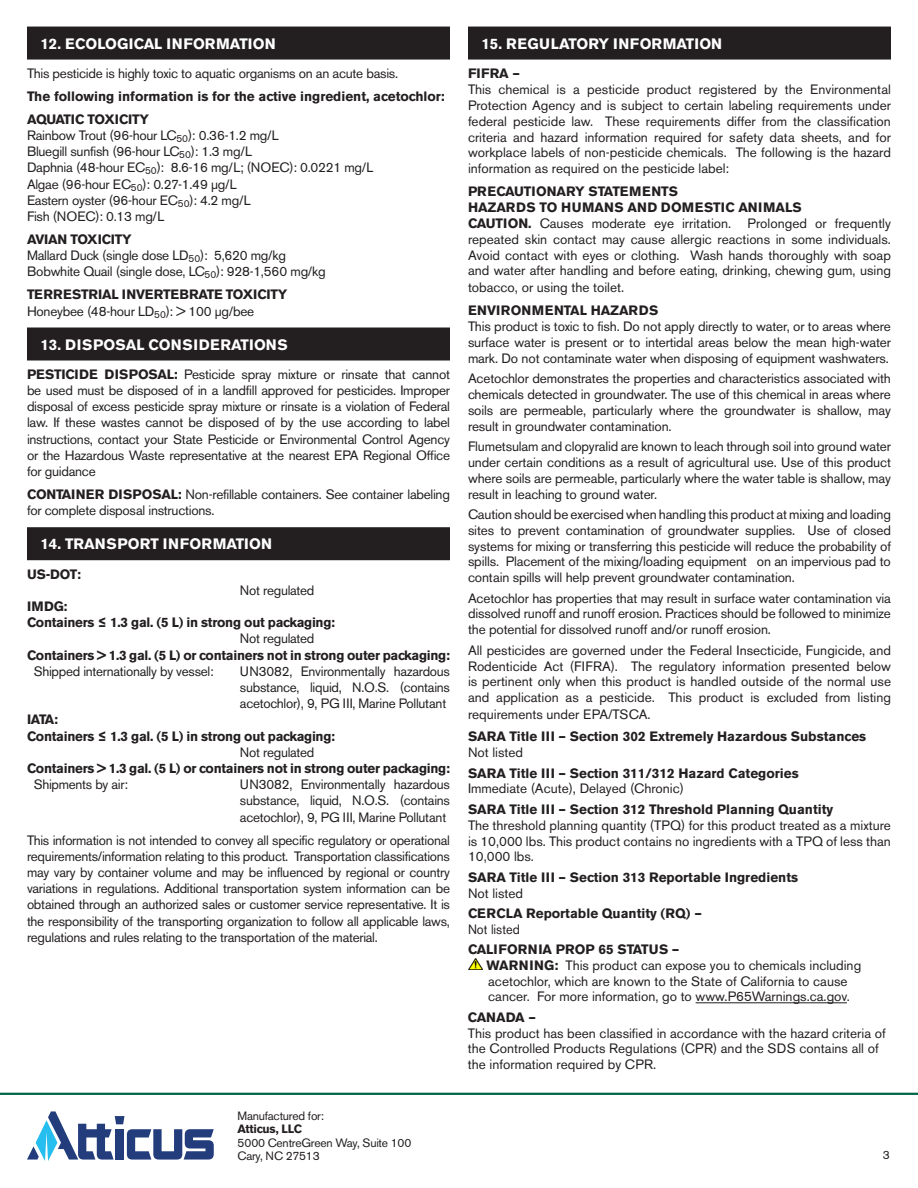
<style>
.page{position:relative;width:918px;height:1188px;background:#fff}
.page>*{position:absolute;margin:0;border:0;box-sizing:border-box;transform-origin:0 0}
.t1{font:700 15px "Akzidenz Grotesk BE";color:#fff}
.t2{font:700 15px "Akzidenz Grotesk BE";letter-spacing:.02em;color:#fff}
.t3{font:13.5px/15.9px "Akzidenz Grotesk BE";letter-spacing:-.01em;color:#231f20;text-align:justify}
.t4{font:700 13.5px/23px "Akzidenz Grotesk BE";color:#231f20}
.t5{font:700 13.5px/16.2px "Akzidenz Grotesk BE";letter-spacing:-.02em;color:#231f20}
.t6{font:13.5px "Akzidenz Grotesk BE";letter-spacing:-.01em;color:#231f20;scale:.94 1}
.t7{font:12px/13.5px "Akzidenz Grotesk BE";letter-spacing:-.02em;color:#231f20}
.t8{font:700 12px "Akzidenz Grotesk BE";letter-spacing:-.02em;color:#231f20}
.s1{font-weight:700}
.s2{font-weight:400}
.s3{font-family:"Akzidenz Grotesk Pro"}
</style>
<div class="page">
<hr style="left:0;top:1093px;width:918px;height:2px;background:#006548">
<svg style="left:27px;top:1111px;width:187px;height:50px"></svg>
<div style="left:27px;top:27px;width:423px;height:33px;background:#231f20"></div>
<div style="left:27px;top:328px;width:423px;height:33px;background:#231f20"></div>
<div style="left:27px;top:527px;width:423px;height:33px;background:#231f20"></div>
<div style="left:468px;top:27px;width:423px;height:33px;background:#231f20"></div>
<hr style="left:696px;top:1002px;width:151px;height:1px;background:#231f20">
<img style="left:468px;top:958px;width:15px;height:12px">
<p class="t1" style="left:40px;top:35px;width:237px">12. ECOLOGICAL INFORMATION</p>
<p class="t3" style="left:27px;top:65px;width:373px">This pesticide is highly toxic to aquatic organisms on an acute basis.</p>
<p class="t4" style="left:27px;top:85px;width:419px">The following information is for the active ingredient, acetochlor:<br>AQUATIC TOXICITY</p>
<p class="t3" style="left:27px;top:127px;width:348px;text-align:left">Rainbow Trout (96-hour LC<sub>50</sub>): 0.36-1.2 mg/L<br>Bluegill sunfish (96-hour LC<sub>50</sub>): 1.3 mg/L<br>Daphnia (48-hour EC<sub>50</sub>): 8.6-16 mg/L; (NOEC): 0.0221 mg/L Algae (96-hour EC<sub>50</sub>): 0.27-1.49 µg/L<br>Eastern oyster (96-hour EC<sub>50</sub>): 4.2 mg/L<br>Fish (NOEC): 0.13 mg/L</p>
<p class="t3" style="left:27px;top:231px;width:300px;text-align:left"><span class="s1">AVIAN TOXICITY<br></span>Mallard Duck (single dose LD<sub>50</sub>): 5,620 mg/kg<br>Bobwhite Quail (single dose, LC<sub>50</sub>): 928-1,560 mg/kg</p>
<p class="t5" style="left:27px;top:287px;width:262px">TERRESTRIAL INVERTEBRATE TOXICITY<br><span class="s2">Honeybee (48-hour LD</span><sub>50</sub><span class="s2">): &gt; 100 µg/bee</span></p>
<p class="t2" style="left:40px;top:336px;width:249px">13. DISPOSAL CONSIDERATIONS</p>
<p class="t3" style="left:27px;top:366px;width:425px"><span class="s1">PESTICIDE DISPOSAL:</span> Pesticide spray mixture or rinsate that cannot be used must be disposed of in a landfill approved for pesticides. Improper disposal of excess pesticide spray mixture or rinsate is a violation of Federal law. If these wastes cannot be disposed of by the use according to label instructions, contact your State Pesticide or Environmental Control Agency or the Hazardous Waste representative at the nearest EPA Regional Office for guidance</p>
<p class="t3" style="left:27px;top:486px;width:424px"><span class="s1">CONTAINER DISPOSAL:</span> Non-refillable containers. See container labeling for complete disposal instructions.</p>
<p class="t1" style="left:40px;top:536px;width:233px">14. TRANSPORT INFORMATION</p>
<p class="t4" style="left:27px;top:563px;width:56px">US-DOT:</p>
<p class="t3" style="left:240px;top:582px;width:76px">Not regulated</p>
<p class="t4" style="left:27px;top:595px;width:42px">IMDG:</p>
<p class="t5" style="left:27px;top:615px;width:310px">Containers <span class="s3">≤</span> 1.3 gal. (5 L) in strong out packaging:</p>
<p class="t3" style="left:240px;top:631px;width:76px">Not regulated</p>
<p class="t5" style="left:27px;top:647px;width:424px">Containers &gt; 1.3 gal. (5 L) or containers not in strong outer packaging:</p>
<p class="t3" style="left:34px;top:663px;width:181px">Shipped internationally by vessel:</p>
<p class="t3" style="left:240px;top:663px;width:212px">UN3082, Environmentally hazardous substance, liquid, N.O.S. (contains acetochlor), 9, PG III, Marine Pollutant</p>
<p class="t4" style="left:27px;top:708px;width:32px">IATA:</p>
<p class="t5" style="left:27px;top:728px;width:310px">Containers <span class="s3">≤</span> 1.3 gal. (5 L) in strong out packaging:</p>
<p class="t3" style="left:240px;top:744px;width:76px">Not regulated</p>
<p class="t5" style="left:27px;top:760px;width:424px">Containers &gt; 1.3 gal. (5 L) or containers not in strong outer packaging:</p>
<p class="t3" style="left:34px;top:777px;width:96px">Shipments by air:</p>
<p class="t3" style="left:240px;top:776px;width:212px">UN3082, Environmentally hazardous substance, liquid, N.O.S. (contains acetochlor), 9, PG III, Marine Pollutant</p>
<p class="t3" style="left:27px;top:832px;width:425px">This information is not intended to convey all specific regulatory or operational requirements/information relating to this product. Transportation classifications may vary by container volume and may be influenced by regional or country variations in regulations. Additional transportation system information can be obtained through an authorized sales or customer service representative. It is the responsibility of the transporting organization to follow all applicable laws, regulations and rules relating to the transportation of the material.</p>
<p class="t7" style="left:238px;top:1109px;width:88px">Manufactured for:</p>
<p class="t8" style="left:238px;top:1122px;width:66px">Atticus, LLC</p>
<p class="t7" style="left:238px;top:1136px;width:175px">5000 CentreGreen Way, Suite 100<br>Cary, NC 27513</p>
<p class="t1" style="left:482px;top:35px;width:242px">15. REGULATORY INFORMATION</p>
<p class="t4" style="left:468px;top:62px;width:54px">FIFRA –</p>
<p class="t3" style="left:468px;top:81px;width:425px">This chemical is a pesticide product registered by the Environmental Protection Agency and is subject to certain labeling requirements under federal pesticide law. These requirements differ from the classification criteria and hazard information required for safety data sheets, and for workplace labels of non-pesticide chemicals. The following is the hazard information as required on the pesticide label:</p>
<p class="t3" style="left:468px;top:183px;width:425px;text-align:left"><span class="s1">PRECAUTIONARY STATEMENTS<br>HAZARDS TO HUMANS AND DOMESTIC ANIMALS<br>CAUTION.</span> Causes moderate eye irritation. Prolonged or frequently repeated skin contact may cause allergic reactions in some individuals.<br>Avoid contact with eyes or clothing. Wash hands thoroughly with soap and water after handling and before eating, drinking, chewing gum, using tobacco, or using the toilet.</p>
<p class="t4" style="left:468px;top:299px;width:192px">ENVIRONMENTAL HAZARDS</p>
<p class="t3" style="left:468px;top:318px;width:424px">This product is toxic to fish. Do not apply directly to water, or to areas where surface water is present or to intertidal areas below the mean high-water mark. Do not contaminate water when disposing of equipment washwaters.</p>
<p class="t3" style="left:468px;top:370px;width:425px">Acetochlor demonstrates the properties and characteristics associated with chemicals detected in groundwater. The use of this chemical in areas where soils are permeable, particularly where the groundwater is shallow, may result in groundwater contamination.</p>
<p class="t3" style="left:468px;top:438px;width:425px">Flumetsulam and clopyralid are known to leach through soil into ground water under certain conditions as a result of agricultural use. Use of this product where soils are permeable, particularly where the water table is shallow, may result in leaching to ground water.</p>
<p class="t3" style="left:468px;top:506px;width:425px">Caution should be exercised when handling this product at mixing and loading sites to prevent contamination of groundwater supplies. Use of closed systems for mixing or transferring this pesticide will reduce the probability of spills. Placement of the mixing/loading equipment on an impervious pad to contain spills will help prevent groundwater contamination.</p>
<p class="t3" style="left:468px;top:590px;width:424px">Acetochlor has properties that may result in surface water contamination via dissolved runoff and runoff erosion. Practices should be followed to minimize the potential for dissolved runoff and/or runoff erosion.</p>
<p class="t3" style="left:468px;top:642px;width:425px">All pesticides are governed under the Federal Insecticide, Fungicide, and Rodenticide Act (FIFRA). The regulatory information presented below is pertinent only when this product is handled outside of the normal use and application as a pesticide. This product is excluded from listing requirements under EPA/TSCA.</p>
<p class="t4" style="left:468px;top:725px;width:400px">SARA Title III – Section 302 Extremely Hazardous Substances</p>
<p class="t3" style="left:468px;top:745px;width:57px">Not listed</p>
<p class="t4" style="left:468px;top:762px;width:332px">SARA Title III – Section 311/312 Hazard Categories</p>
<p class="t3" style="left:468px;top:781px;width:218px">Immediate (Acute), Delayed (Chronic)</p>
<p class="t4" style="left:468px;top:798px;width:367px">SARA Title III – Section 312 Threshold Planning Quantity</p>
<p class="t3" style="left:468px;top:817px;width:424px">The threshold planning quantity (TPQ) for this product treated as a mixture is 10,000 lbs. This product contains no ingredients with a TPQ of less than 10,000 lbs.</p>
<p class="t4" style="left:468px;top:866px;width:332px">SARA Title III – Section 313 Reportable Ingredients</p>
<p class="t3" style="left:468px;top:885px;width:57px">Not listed</p>
<p class="t4" style="left:468px;top:902px;width:235px">CERCLA Reportable Quantity (RQ) –</p>
<p class="t6" style="left:468px;top:921px;width:57px">Not listed</p>
<p class="t3" style="left:487px;top:941px;width:376px;text-align:left;text-indent:-19px"><span class="s1">CALIFORNIA PROP 65 STATUS –<br>WARNING:</span> This product can expose you to chemicals including acetochlor, which are known to the State of California to cause cancer. For more information, go to www.P65Warnings.ca.gov.</p>
<p class="t4" style="left:468px;top:1006px;width:70px">CANADA –</p>
<p class="t3" style="left:468px;top:1025px;width:419px;text-align:left">This product has been classified in accordance with the hazard criteria of the Controlled Products Regulations (CPR) and the SDS contains all of the information required by CPR.</p>
<p class="t7" style="left:883px;top:1148px;width:8px">3</p>
</div>
